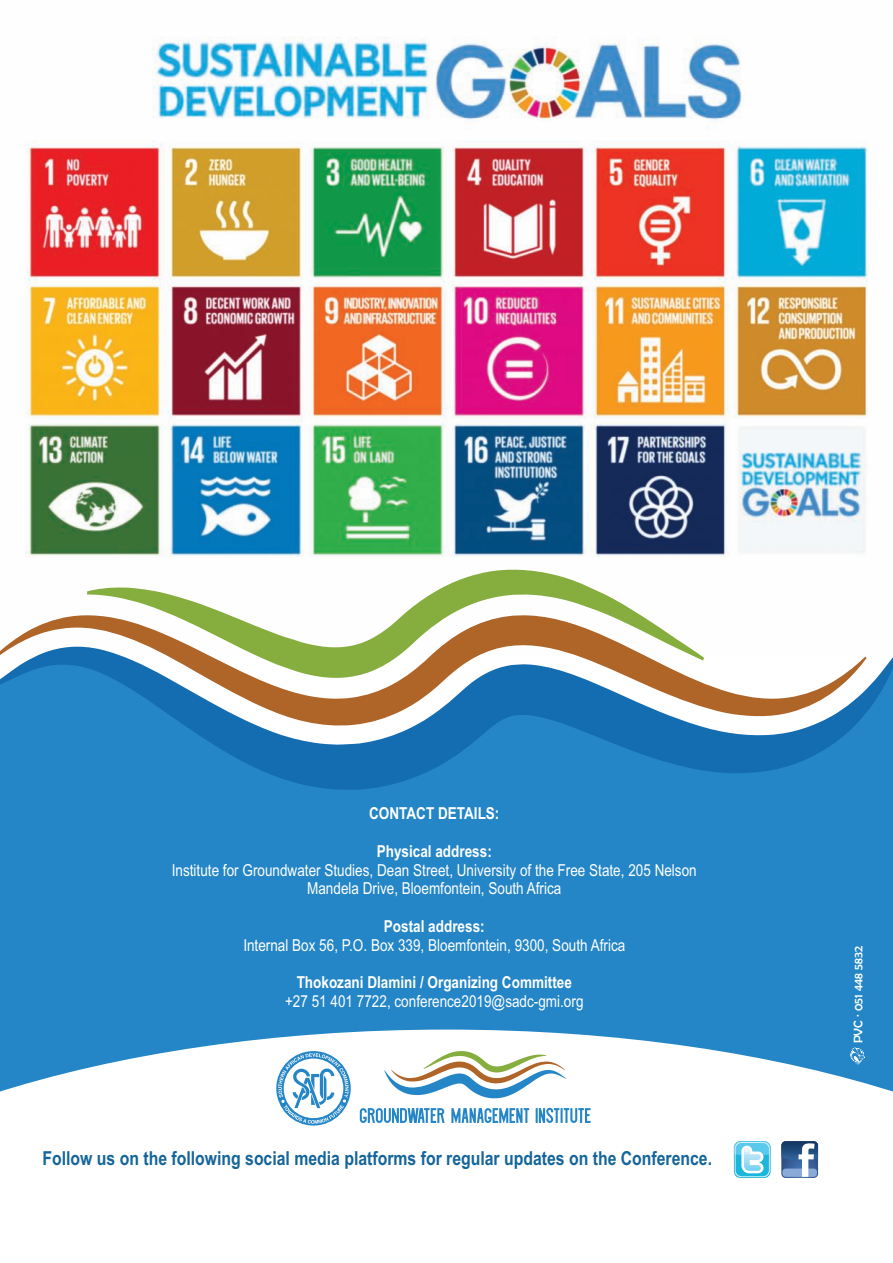
<style>
.page{position:relative;width:893px;height:1263px;background:#fff}
.page>*{position:absolute;margin:0;border:0;box-sizing:border-box;transform-origin:0 0}
.t1{font:700 19.2px "Arial Narrow";color:#15659a}
.t2{font:16.5px/18.8px "Arial Narrow";color:#fff;text-align:center}
.t3{font:700 16.5px "Arial Narrow";color:#fff}
.t4{font:12.6px "Berlin Sans FB";color:#fff}
</style>
<div class="page">
<div style="left:0;top:790px;width:893px;height:239px;background:#2486c7"></div>
<svg style="left:0;top:1029px;width:893px;height:149px"></svg>
<img style="left:26px;top:37px;width:842px;height:533px">
<svg style="left:850px;top:1047px;width:15px;height:18px"></svg>
<svg style="left:734px;top:1141px;width:37px;height:37px"></svg>
<svg style="left:734px;top:1141px;width:37px;height:36px"></svg>
<svg style="left:781px;top:1141px;width:37px;height:37px"></svg>
<svg style="left:781px;top:1141px;width:37px;height:36px"></svg>
<svg style="left:6px;top:615px;width:81px;height:31px"></svg>
<svg style="left:0;top:646px;width:893px;height:144px"></svg>
<svg style="left:87px;top:570px;width:617px;height:108px"></svg>
<svg style="left:276px;top:1051px;width:75px;height:74px"></svg>
<svg style="left:536px;top:1108px;width:55px;height:15px"></svg>
<svg style="left:360px;top:1108px;width:84px;height:15px"></svg>
<svg style="left:451px;top:1108px;width:78px;height:15px"></svg>
<svg style="left:384px;top:1051px;width:182px;height:47px"></svg>
<p class="t3" style="left:369px;top:807px;width:132px">CONTACT DETAILS:</p>
<p class="t3" style="left:377px;top:845px;width:117px">Physical address:</p>
<p class="t2" style="left:172px;top:862px;width:526px">Institute for Groundwater Studies, Dean Street, University of the Free State, 205 Nelson<br>Mandela Drive, Bloemfontein, South Africa</p>
<p class="t3" style="left:384px;top:920px;width:102px">Postal address:</p>
<p class="t2" style="left:243px;top:937px;width:383px">Internal Box 56, P.O. Box 339, Bloemfontein, 9300, South Africa</p>
<p class="t3" style="left:297px;top:976px;width:277px">Thokozani Dlamini / Organizing Committee</p>
<p class="t2" style="left:285px;top:993px;width:300px">+27 51 401 7722, conference2019@sadc-gmi.org</p>
<p class="t1" style="left:43px;top:1150px;width:671px">Follow us on the following social media platforms for regular updates on the Conference.</p>
<p class="t4" style="left:851px;top:1043px;width:99px;rotate:-90deg">PVC · 051 448 5832</p>
</div>
